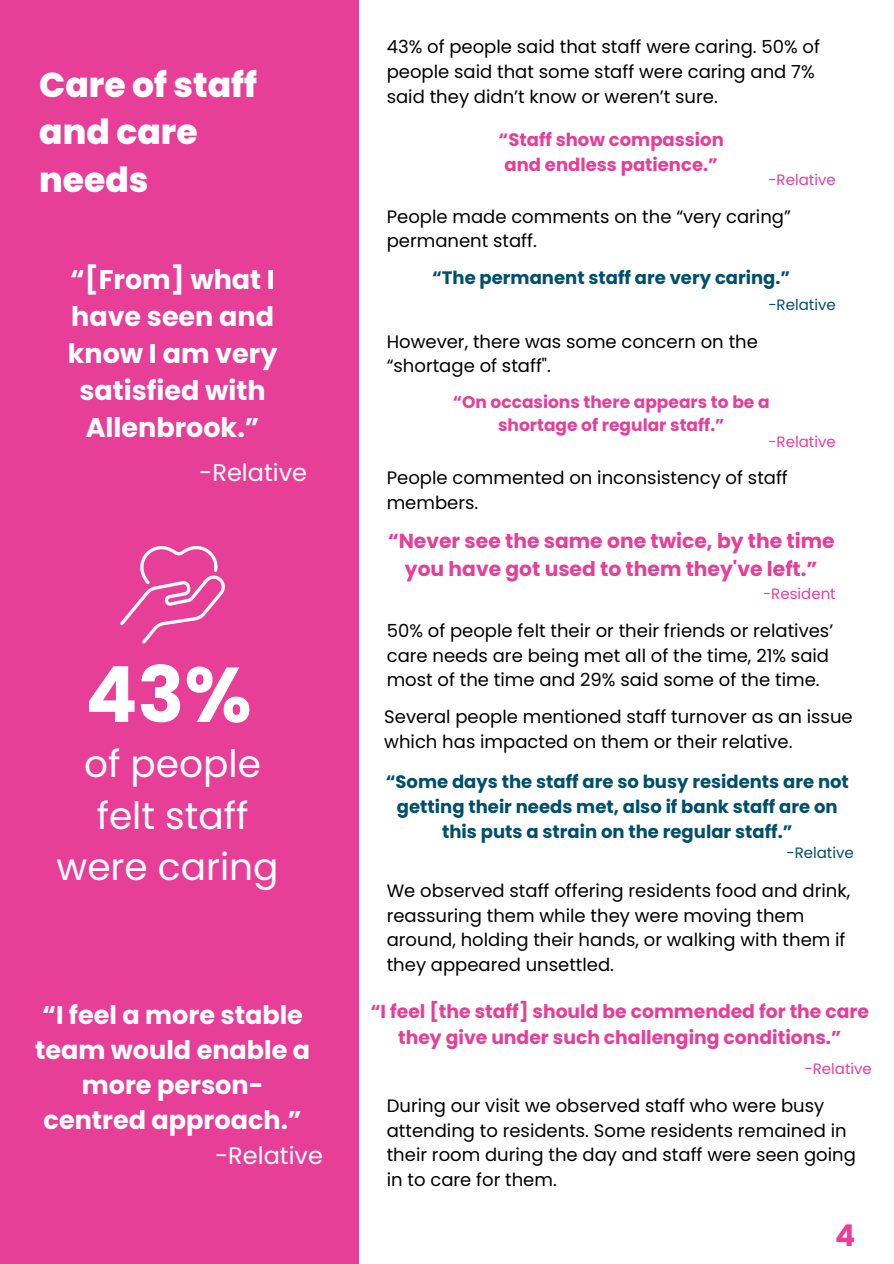
<style>
.page{position:relative;width:894px;height:1264px;background:#fff}
.page>*{position:absolute;margin:0;border:0;box-sizing:border-box;transform-origin:0 0}
.t1{font:700 77.4px "Poppins";color:#fff}
.t2{font:37.5px/51.8px "Poppins";color:#fff;text-align:center}
.t3{font:800 34.5px/47.2px "Poppins";color:#fff}
.t4{font:700 30px "Poppins";color:#e73e97}
.t5{font:700 27px/37.2px "Poppins";color:#fff;text-align:center}
.t6{font:700 25.5px/34.8px "Poppins";color:#fff;text-align:center}
.t7{font:24px "Poppins";color:#fff}
.t8{font:700 20.25px/28.2px "Poppins";color:#e73e97;text-align:center}
.t9{font:700 18.75px/25.8px "Poppins";color:#e73e97;text-align:center}
.t10{font:18px/24.8px "Poppins";color:#000}
.t11{font:700 18px/24.8px "Poppins";color:#004f6b;text-align:center}
.t12{font:700 18px/24.8px "Poppins";color:#e73e97;text-align:center}
.t13{font:700 16.95px/23.4px "Poppins";color:#e73e97;text-align:center}
.t14{font:15px "Poppins";color:#e73e97}
.t15{font:15px "Poppins";color:#004f6b}
</style>
<div class="page">
<div style="left:0;top:0;width:358px;height:1263px;background:#e73e97"></div>
<svg style="left:120px;top:546px;width:105px;height:98px"></svg>
<h4 class="t3" style="left:39px;top:61px;width:219px">Care of staff and care needs</h4>
<p class="t5" style="left:68px;top:260px;width:211px">“[From] what I have seen and know I am very satisfied with<br>Allenbrook.”</p>
<h6 class="t7" style="left:199px;top:456px;width:109px">-Relative</h6>
<h3 class="t1" style="left:85px;top:640px;width:168px">43%</h3>
<p class="t2" style="left:57px;top:737px;width:223px">of people felt staff were caring</p>
<h1 class="t6" style="left:35px;top:997px;width:276px">“I feel a more stable team would enable a more person&shy;centred approach.”</h1>
<h6 class="t7" style="left:215px;top:1138px;width:109px">-Relative</h6>
<h5 class="t10" style="left:386px;top:35px;width:435px">43% of people said that staff were caring. 50% of people said that some staff were caring and 7% said they didn’t know or weren’t sure.</h5>
<p class="t12" style="left:498px;top:127px;width:227px">“Staff show compassion and endless patience.”</p>
<p class="t14" style="left:768px;top:169px;width:69px">-Relative</p>
<h4 class="t10" style="left:386px;top:204px;width:405px">People made comments on the “very caring” permanent staff.</h4>
<p class="t11" style="left:432px;top:265px;width:359px">“The permanent staff are very caring.”</p>
<p class="t15" style="left:768px;top:294px;width:69px">-Relative</p>
<h5 class="t10" style="left:386px;top:329px;width:372px">However, there was some concern on the “shortage of staff".</h5>
<p class="t13" style="left:453px;top:390px;width:318px">“On occasions there appears to be a shortage of regular staff.”</p>
<p class="t14" style="left:768px;top:431px;width:69px">-Relative</p>
<p class="t10" style="left:386px;top:466px;width:402px">People commented on inconsistency of staff members.</p>
<p class="t8" style="left:387px;top:526px;width:448px">“Never see the same one twice, by the time you have got used to them they've left.”</p>
<p class="t14" style="left:762px;top:583px;width:74px">-Resident</p>
<p class="t10" style="left:386px;top:618px;width:448px">50% of people felt their or their friends or relatives’ care needs are being met all of the time, 21% said most of the time and 29% said some of the time.</p>
<p class="t10" style="left:384px;top:704px;width:470px">Several people mentioned staff turnover as an issue which has impacted on them or their relative.</p>
<p class="t11" style="left:385px;top:769px;width:464px">“Some days the staff are so busy residents are not getting their needs met, also if bank staff are on this puts a strain on the regular staff.”</p>
<p class="t15" style="left:786px;top:842px;width:69px">-Relative</p>
<p class="t10" style="left:386px;top:878px;width:465px">We observed staff offering residents food and drink, reassuring them while they were moving them around, holding their hands, or walking with them if they appeared unsettled.</p>
<p class="t9" style="left:370px;top:998px;width:500px">“I feel [the staff] should be commended for the care they give under such challenging conditions.”</p>
<p class="t14" style="left:804px;top:1058px;width:69px">-Relative</p>
<p class="t10" style="left:386px;top:1093px;width:470px">During our visit we observed staff who were busy attending to residents. Some residents remained in their room during the day and staff were seen going in to care for them.</p>
<p class="t4" style="left:835px;top:1214px;width:22px">4</p>
</div>
